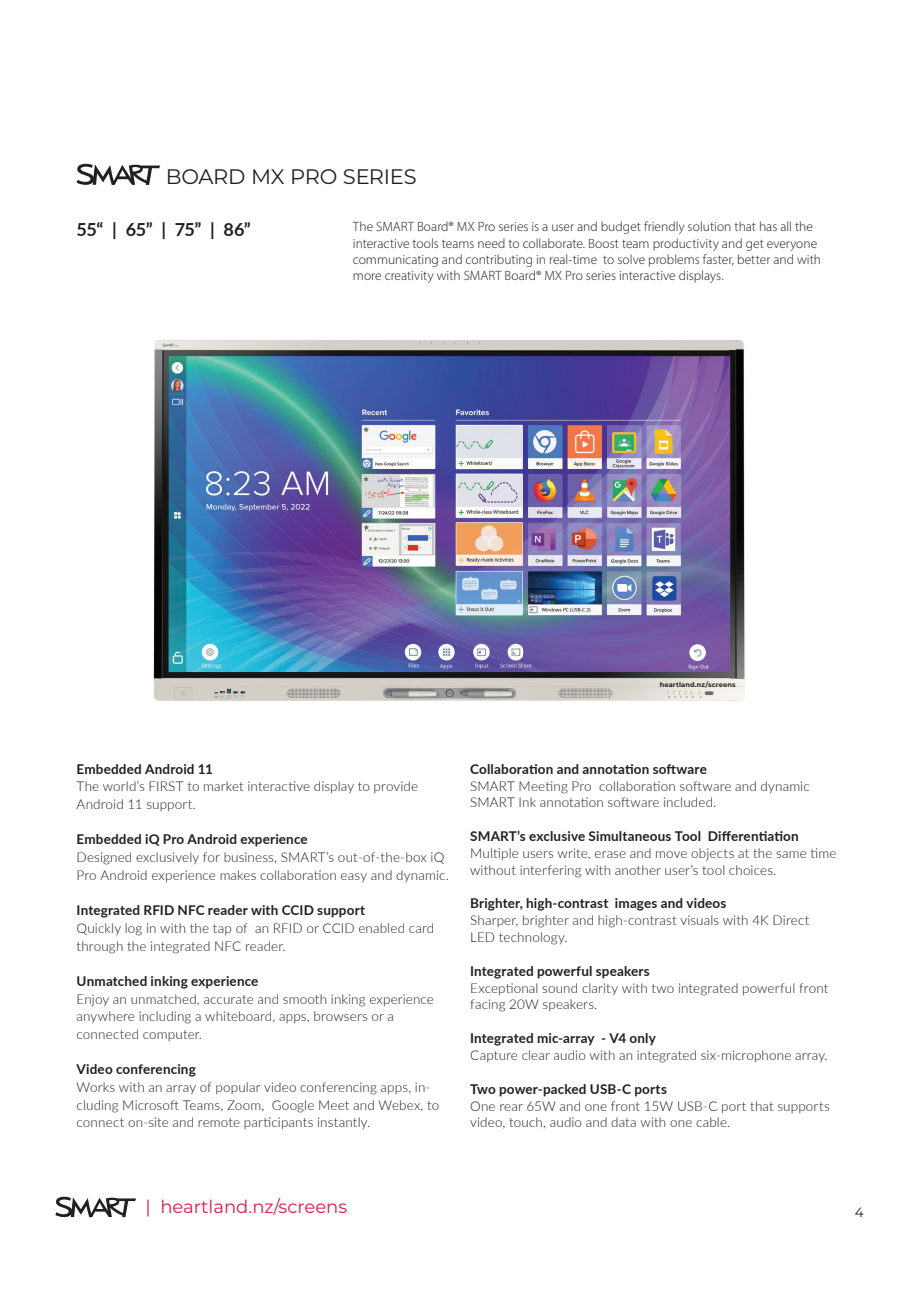
<style>
.page{position:relative;width:919px;height:1289px;background:#fff}
.page>*{position:absolute;margin:0;border:0;box-sizing:border-box;transform-origin:0 0}
.t1{font:21px "Montserrat";letter-spacing:-.01em;color:#231f20}
.t2{font:18px "Montserrat";color:#db1e4a}
.t3{font:700 18px "Lato";letter-spacing:-.025em;color:#231f20}
.t4{font:300 13.5px/17.7px "Lato";letter-spacing:.01em;color:#231f20}
.t5{font:700 13.5px "Lato";letter-spacing:.01em;color:#231f20}
.t6{font:300 13.5px/16.2px "Myriad Pro";color:#231f20}
.t7{font:13.5px "Montserrat";color:#231f20}
.t8{font:700 6.6px "Montserrat";letter-spacing:.02em;color:#231f20}
</style>
<div class="page">
<svg style="left:55px;top:1196px;width:81px;height:22px"></svg>
<svg style="left:76px;top:163px;width:84px;height:22px"></svg>
<img style="left:153px;top:340px;width:592px;height:361px">
<h1 class="t1" style="left:166px;top:162px;width:252px">BOARD MX PRO SERIES</h1>
<p class="t6" style="left:353px;top:219px;width:469px">The SMART Board® MX Pro series is a user and budget friendly solution that has all the interactive tools teams need to collaborate. Boost team productivity and get everyone communicating and contributing in real-time to solve problems faster, better and with more creativity with SMART Board® MX Pro series interactive displays.</p>
<h2 class="t3" style="left:77px;top:216px;width:175px">55“ | 65” | 75” | 86”</h2>
<p class="t8" style="left:659px;top:680px;width:78px">heartland.nz/screens</p>
<p class="t5" style="left:77px;top:758px;width:138px">Embedded Android 11</p>
<p class="t4" style="left:77px;top:777px;width:343px">The world’s FIRST to market interactive display to provide<br>Android 11 support.</p>
<p class="t5" style="left:77px;top:829px;width:233px">Embedded iQ Pro Android experience</p>
<p class="t4" style="left:77px;top:847px;width:374px">Designed exclusively for business, SMART’s out-of-the-box iQ<br>Pro Android experience makes collaboration easy and dynamic.</p>
<p class="t5" style="left:77px;top:900px;width:290px">Integrated RFID NFC reader with CCID support</p>
<p class="t4" style="left:77px;top:918px;width:359px">Quickly log in with the tap of an RFID or CCID enabled card through the integrated NFC reader.</p>
<p class="t5" style="left:77px;top:971px;width:183px">Unmatched inking experience</p>
<p class="t4" style="left:77px;top:989px;width:359px">Enjoy an unmatched, accurate and smooth inking experience anywhere including a whiteboard, apps, browsers or a connected computer.</p>
<p class="t5" style="left:77px;top:1059px;width:121px">Video conferencing</p>
<p class="t4" style="left:77px;top:1077px;width:364px">Works with an array of popular video conferencing apps, in&shy;cluding Microsoft Teams, Zoom, Google Meet and Webex, to connect on-site and remote participants instantly.</p>
<p class="t5" style="left:470px;top:758px;width:238px">Collaboration and annotation software</p>
<p class="t4" style="left:470px;top:776px;width:341px;line-height:16.8px">SMART Meeting Pro collaboration software and dynamic<br>SMART Ink annotation software included.</p>
<p class="t5" style="left:470px;top:826px;width:330px">SMART’s exclusive Simultaneous Tool Differentiation</p>
<p class="t4" style="left:470px;top:844px;width:368px;line-height:16.8px">Multiple users write, erase and move objects at the same time without interfering with another user’s tool choices.</p>
<p class="t5" style="left:470px;top:893px;width:258px">Brighter, high-contrast images and videos</p>
<p class="t4" style="left:470px;top:911px;width:341px;line-height:16.8px">Sharper, brighter and high-contrast visuals with 4K Direct<br>LED technology.</p>
<p class="t5" style="left:470px;top:960px;width:181px">Integrated powerful speakers</p>
<p class="t4" style="left:470px;top:978px;width:360px;line-height:16.8px">Exceptional sound clarity with two integrated powerful front facing 20W speakers.</p>
<p class="t5" style="left:470px;top:1028px;width:187px">Integrated mic-array - V4 only</p>
<p class="t4" style="left:470px;top:1045px;width:359px">Capture clear audio with an integrated six-microphone array.</p>
<p class="t5" style="left:470px;top:1078px;width:198px">Two power-packed USB-C ports</p>
<p class="t4" style="left:470px;top:1096px;width:361px;line-height:16.8px">One rear 65W and one front 15W USB-C port that supports video, touch, audio and data with one cable.</p>
<h2 class="t2" style="left:145px;top:1193px;width:203px">| heartland.nz/screens</h2>
<p class="t7" style="left:854px;top:1202px;width:10px">4</p>
</div>
